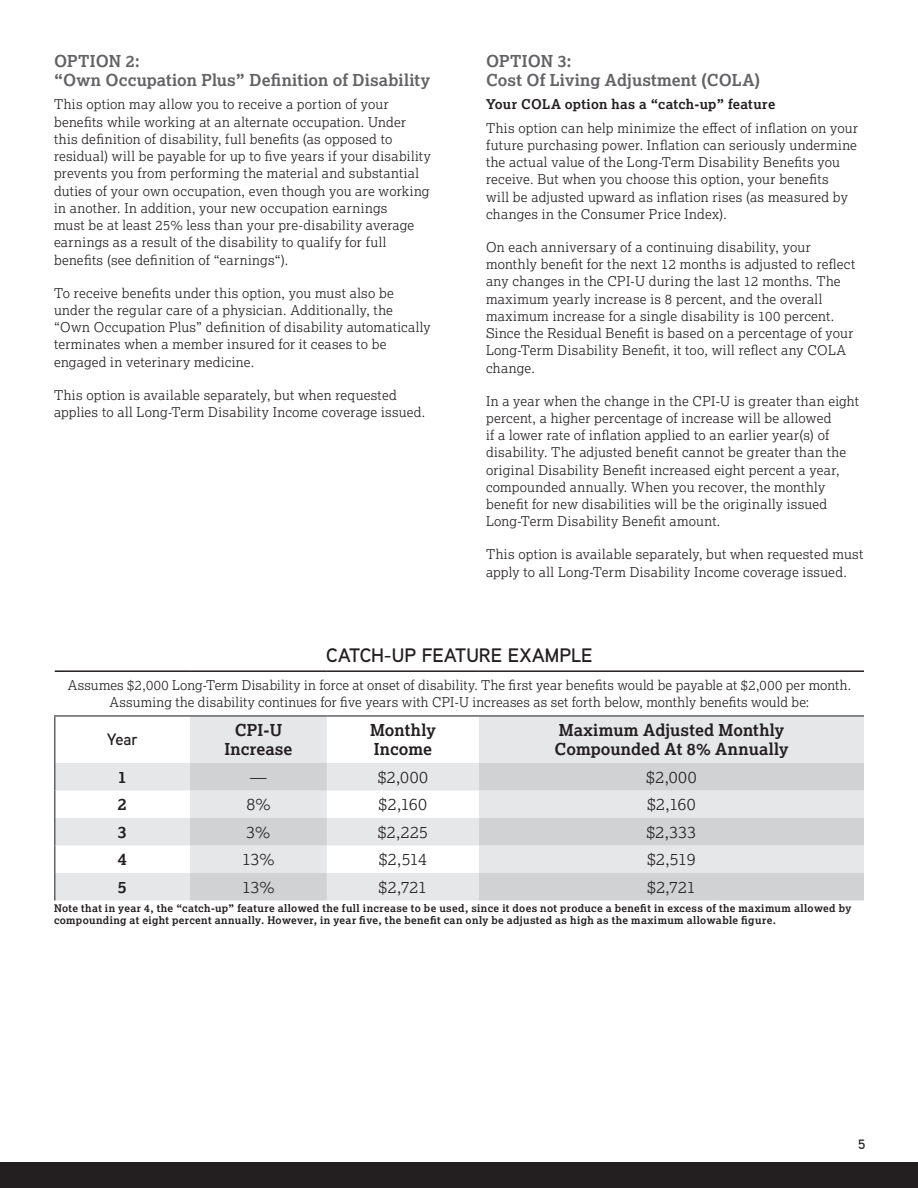
<style>
.page{position:relative;width:918px;height:1188px;background:#fff}
.page>*{position:absolute;margin:0;border:0;box-sizing:border-box;transform-origin:0 0}
.t1{font:600 19.5px "Aaux Next";color:#231f20}
.t2{font:700 16.5px/19.5px "Lexia";letter-spacing:.005em;color:#636366}
.t3{font:700 16.5px/19.5px "Lexia";letter-spacing:.005em;color:#231f20}
.t4{font:300 16.5px "Lexia";color:#231f20}
.t5{font:600 16.5px "Aaux Next";color:#231f20}
.t6{font:300 13.5px/17.2px "Lexia";letter-spacing:.02em;color:#231f20}
.t7{font:700 13.5px "Lexia";letter-spacing:.02em;color:#231f20}
.t8{font:600 13.5px "Aaux Next";color:#231f20}
.t9{font:700 10.5px/12px "Lexia";letter-spacing:.035em;color:#231f20}
</style>
<div class="page">
<div style="left:0;top:1162px;width:918px;height:26px;background:#231f20"></div>
<svg style="left:56px;top:717px;width:808px;height:183px;fill:#e6e7e9"></svg>
<svg style="left:190px;top:763px;width:674px;height:137px;background:#dedfe1"></svg>
<hr style="left:54px;top:715px;width:136px;height:2px;background:#636366">
<hr style="left:54px;top:717px;width:2px;height:46px;background:#636366">
<hr style="left:190px;top:715px;width:137px;height:2px;background:#636366">
<hr style="left:327px;top:715px;width:152px;height:2px;background:#636366">
<hr style="left:479px;top:715px;width:385px;height:2px;background:#636366">
<hr style="left:54px;top:763px;width:2px;height:27px;background:#636366">
<hr style="left:54px;top:790px;width:2px;height:28px;background:#636366">
<hr style="left:54px;top:818px;width:2px;height:27px;background:#636366">
<hr style="left:54px;top:845px;width:2px;height:28px;background:#636366">
<hr style="left:54px;top:873px;width:2px;height:27px;background:#636366">
<hr style="left:55px;top:670px;width:135px;height:2px;background:#231f20">
<hr style="left:190px;top:670px;width:137px;height:2px;background:#231f20">
<hr style="left:327px;top:670px;width:152px;height:2px;background:#231f20">
<hr style="left:479px;top:670px;width:385px;height:2px;background:#231f20">
<p class="t2" style="left:54px;top:50px;width:25px">Option</p>
<p class="t2" style="left:54px;top:50px;width:378px;text-indent:72px">2:<br>“Own Occupation Plus” Definition of Disability</p>
<p class="t6" style="left:54px;top:95px;width:378px">This option may allow you to receive a portion of your benefits while working at an alternate occupation. Under this definition of disability, full benefits (as opposed to residual) will be payable for up to five years if your disability prevents you from performing the material and substantial duties of your own occupation, even though you are working in another. In addition, your new occupation earnings<br>must be at least 25% less than your pre-disability average earnings as a result of the disability to qualify for full benefits (see definition of “earnings“).</p>
<p class="t6" style="left:54px;top:284px;width:378px">To receive benefits under this option, you must also be under the regular care of a physician. Additionally, the “Own Occupation Plus” definition of disability automatically terminates when a member insured for it ceases to be engaged in veterinary medicine.</p>
<p class="t6" style="left:54px;top:386px;width:373px">This option is available separately, but when requested applies to all Long-Term Disability Income coverage issued.</p>
<p class="t2" style="left:486px;top:50px;width:25px">Option</p>
<p class="t2" style="left:486px;top:50px;width:276px;text-indent:72px">3:<br>Cost Of Living Adjustment (COLA)</p>
<p class="t7" style="left:486px;top:96px;width:291px">Your COLA option has a “catch-up” feature</p>
<p class="t6" style="left:486px;top:119px;width:374px">This option can help minimize the effect of inflation on your future purchasing power. Inflation can seriously undermine the actual value of the Long-Term Disability Benefits you receive. But when you choose this option, your benefits<br>will be adjusted upward as inflation rises (as measured by changes in the Consumer Price Index).</p>
<p class="t6" style="left:486px;top:238px;width:371px">On each anniversary of a continuing disability, your monthly benefit for the next 12 months is adjusted to reflect any changes in the CPI-U during the last 12 months. The maximum yearly increase is 8 percent, and the overall maximum increase for a single disability is 100 percent.<br>Since the Residual Benefit is based on a percentage of your Long-Term Disability Benefit, it too, will reflect any COLA change.</p>
<p class="t6" style="left:486px;top:392px;width:374px">In a year when the change in the CPI-U is greater than eight percent, a higher percentage of increase will be allowed<br>if a lower rate of inflation applied to an earlier year(s) of disability. The adjusted benefit cannot be greater than the original Disability Benefit increased eight percent a year, compounded annually. When you recover, the monthly benefit for new disabilities will be the originally issued Long-Term Disability Benefit amount.</p>
<p class="t6" style="left:486px;top:545px;width:379px">This option is available separately, but when requested must apply to all Long-Term Disability Income coverage issued.</p>
<h1 class="t1" style="left:326px;top:642px;width:268px">CATCH-UP FEATURE EXAMPLE</h1>
<p class="t6" style="left:68px;top:677px;width:785px;line-height:16.5px;text-align:center">Assumes $2,000 Long-Term Disability in force at onset of disability. The first year benefits would be payable at $2,000 per month.<br>Assuming the disability continues for five years with CPI-U increases as set forth below, monthly benefits would be:</p>
<p class="t5" style="left:107px;top:728px;width:33px">Year</p>
<p class="t3" style="left:224px;top:720px;width:70px;text-align:center">CPI-U<br>Increase</p>
<p class="t3" style="left:370px;top:720px;width:67px">Monthly<br>Income</p>
<p class="t3" style="left:555px;top:720px;width:235px">Maximum Adjusted Monthly<br>Compounded At 8% Annually</p>
<p class="t3" style="left:118px;top:767px;width:10px">1</p>
<p class="t4" style="left:250px;top:767px;width:18px">—</p>
<p class="t4" style="left:378px;top:767px;width:52px">$2,000</p>
<p class="t4" style="left:646px;top:767px;width:52px">$2,000</p>
<p class="t3" style="left:118px;top:794px;width:10px">2</p>
<p class="t4" style="left:246px;top:794px;width:26px">8%</p>
<p class="t4" style="left:379px;top:794px;width:50px">$2,160</p>
<p class="t4" style="left:647px;top:794px;width:50px">$2,160</p>
<p class="t3" style="left:118px;top:822px;width:10px">3</p>
<p class="t4" style="left:246px;top:822px;width:25px">3%</p>
<p class="t4" style="left:378px;top:822px;width:52px">$2,225</p>
<p class="t4" style="left:646px;top:822px;width:51px">$2,333</p>
<p class="t3" style="left:118px;top:849px;width:10px">4</p>
<p class="t4" style="left:242px;top:849px;width:34px">13%</p>
<p class="t4" style="left:379px;top:849px;width:50px">$2,514</p>
<p class="t4" style="left:647px;top:849px;width:50px">$2,519</p>
<p class="t3" style="left:118px;top:877px;width:10px">5</p>
<p class="t4" style="left:242px;top:877px;width:34px">13%</p>
<p class="t4" style="left:379px;top:877px;width:50px">$2,721</p>
<p class="t4" style="left:647px;top:877px;width:50px">$2,721</p>
<p class="t9" style="left:54px;top:902px;width:799px">Note that in year 4, the “catch-up” feature allowed the full increase to be used, since it does not produce a benefit in excess of the maximum allowed by compounding at eight percent annually. However, in year five, the benefit can only be adjusted as high as the maximum allowable figure.</p>
<p class="t8" style="left:858px;top:1135px;width:9px">5</p>
</div>
